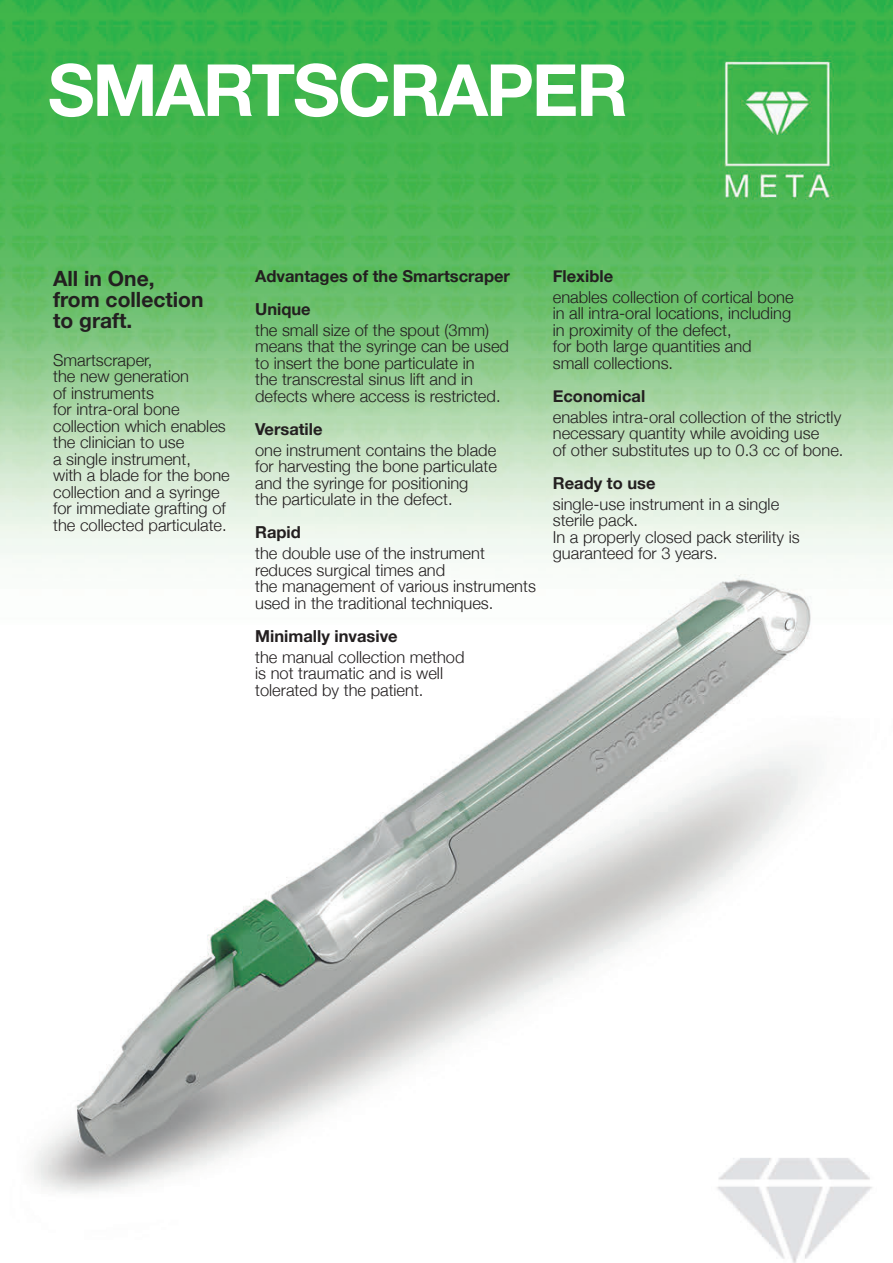
<style>
.page{position:relative;width:893px;height:1263px;background:#fff}
.page>*{position:absolute;margin:0;border:0;box-sizing:border-box;transform-origin:0 0}
.t1{font:700 72px "Helvetica Neue";letter-spacing:-.03em;color:#fff}
.t2{font:700 21px/21px "Helvetica Neue";color:#231f20}
.t3{font:300 16.5px/16.5px "Helvetica Neue";color:#231f20}
.t4{font:700 16.5px/33px "Helvetica Neue";color:#231f20}
</style>
<div class="page">
<img style="left:0;top:0;width:893px;height:1263px">
<h1 class="t1" style="left:48px;top:34px;width:582px">SMARTSCRAPER</h1>
<p class="t2" style="left:53px;top:269px;width:152px">All in One, from collection to graft.</p>
<p class="t4" style="left:255px;top:260px;width:256px">Advantages of the Smartscraper<br>Unique</p>
<p class="t3" style="left:255px;top:321px;width:255px">the small size of the spout (3mm) means that the syringe can be used to insert the bone particulate in<br>the transcrestal sinus lift and in defects where access is restricted.</p>
<p class="t4" style="left:255px;top:413px;width:69px">Versatile</p>
<p class="t3" style="left:255px;top:441px;width:243px">one instrument contains the blade for harvesting the bone particulate and the syringe for positioning<br>the particulate in the defect.</p>
<p class="t4" style="left:255px;top:516px;width:47px">Rapid</p>
<p class="t3" style="left:255px;top:544px;width:282px">the double use of the instrument reduces surgical times and<br>the management of various instruments used in the traditional techniques.</p>
<p class="t4" style="left:255px;top:620px;width:144px">Minimally invasive</p>
<p class="t3" style="left:255px;top:648px;width:211px">the manual collection method is not traumatic and is well tolerated by the patient.</p>
<p class="t3" style="left:53px;top:350px;width:178px">Smartscraper,<br>the new generation<br>of instruments<br>for intra-oral bone collection which enables the clinician to use<br>a single instrument,<br>with a blade for the bone collection and a syringe for immediate grafting of the collected particulate.</p>
<p class="t4" style="left:553px;top:260px;width:62px">Flexible</p>
<p class="t3" style="left:553px;top:288px;width:242px">enables collection of cortical bone in all intra-oral locations, including in proximity of the defect,<br>for both large quantities and<br>small collections.</p>
<p class="t4" style="left:553px;top:380px;width:94px">Economical</p>
<p class="t3" style="left:553px;top:408px;width:292px">enables intra-oral collection of the strictly necessary quantity while avoiding use<br>of other substitutes up to 0.3 cc of bone.</p>
<p class="t4" style="left:553px;top:467px;width:104px">Ready to use</p>
<p class="t3" style="left:553px;top:495px;width:248px">single-use instrument in a single sterile pack.<br>In a properly closed pack sterility is guaranteed for 3 years.</p>
</div>
